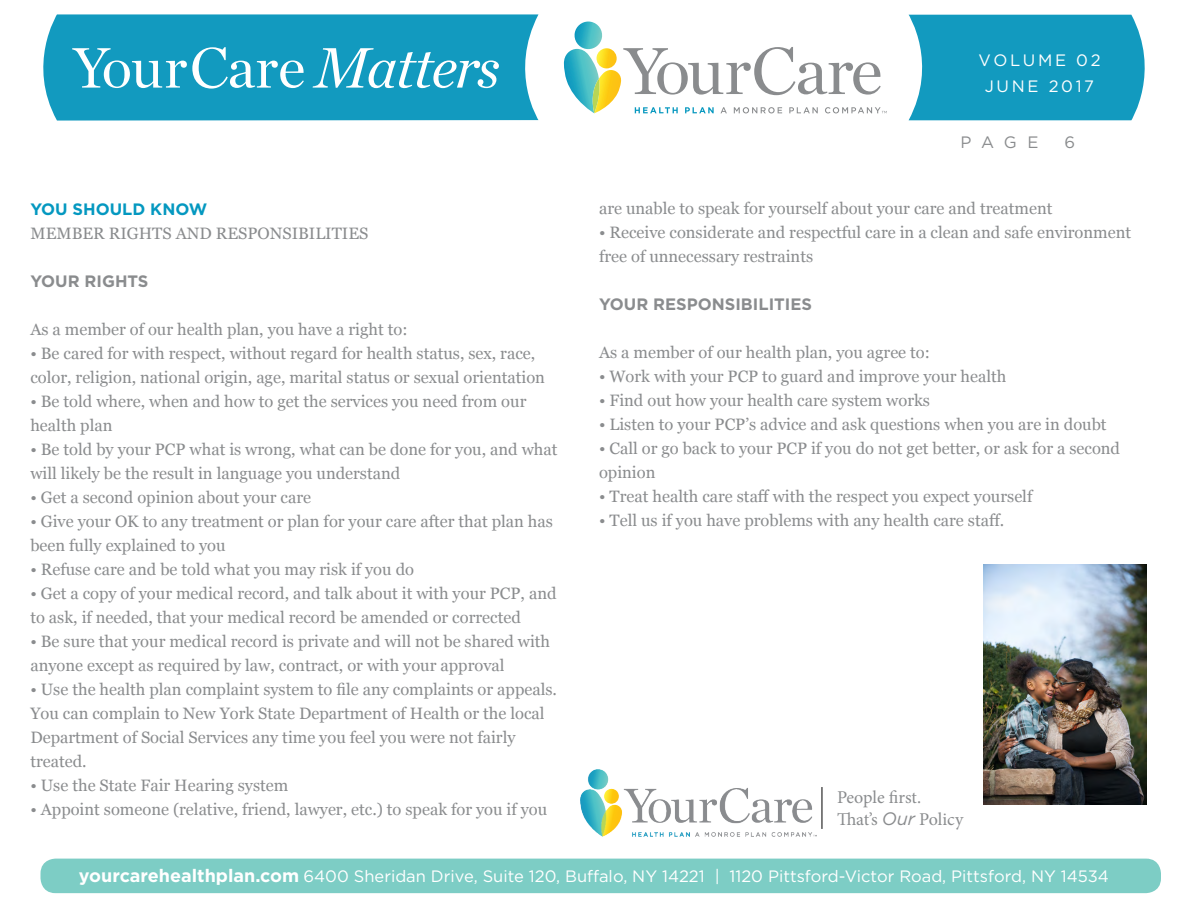
<style>
.page{position:relative;width:1188px;height:918px;background:#fff}
.page>*{position:absolute;margin:0;border:0;box-sizing:border-box;transform-origin:0 0}
.t1{font:18px/21.6px "Minion Pro";letter-spacing:-.005em;color:#8a8c8e}
.t2{font:16.5px/24px "Georgia";color:#8a8c8e}
.t3{font:16.5px "Gotham";color:#fff}
.t4{font:700 16.5px "Gotham";color:#8a8c8e}
.t5{font:16.5px/25.8px "Gotham";letter-spacing:.16em;color:#fff;text-align:center}
.t6{font:700 16.5px "Gotham";color:#0498c0}
.t7{font:16.5px "Gotham";color:#8a8c8e}
.s1{font-family:"Gotham";font-style:italic}
.s2{font-weight:700;font-size:18px}
</style>
<div class="page">
<svg style="left:43px;top:14px;width:495px;height:107px;background:#1e9fc2"></svg>
<div style="left:909px;top:15px;width:236px;height:105px;background:#129abf"></div>
<svg style="left:564px;top:22px;width:323px;height:91px"></svg>
<svg style="left:72px;top:47px;width:232px;height:42px"></svg>
<svg style="left:313px;top:48px;width:186px;height:40px"></svg>
<div style="left:40px;top:859px;width:1121px;height:34px;background:#7dcdc5;border-radius:15px"></div>
<hr style="left:822px;top:787px;width:1px;height:42px;background:#000">
<img style="left:983px;top:564px;width:163px;height:240px">
<img style="left:580px;top:769px;width:236px;height:68px">
<p class="t5" style="left:978px;top:47px;width:124px">VOLUME 02<br>JUNE 2017</p>
<p class="t6" style="left:30px;top:198px;width:178px">YOU SHOULD KNOW</p>
<p class="t2" style="left:30px;top:221px;width:340px">MEMBER RIGHTS AND RESPONSIBILITIES</p>
<p class="t4" style="left:30px;top:270px;width:120px">YOUR RIGHTS</p>
<p class="t2" style="left:30px;top:317px;width:379px">As a member of our health plan, you have a right to:</p>
<p class="t2" style="left:30px;top:341px;width:516px">• Be cared for with respect, without regard for health status, sex, race, color, religion, national origin, age, marital status or sexual orientation</p>
<p class="t2" style="left:30px;top:389px;width:498px">• Be told where, when and how to get the services you need from our health plan</p>
<p class="t2" style="left:30px;top:437px;width:529px">• Be told by your PCP what is wrong, what can be done for you, and what will likely be the result in language you understand</p>
<p class="t2" style="left:30px;top:485px;width:282px">• Get a second opinion about your care</p>
<p class="t2" style="left:30px;top:509px;width:524px">• Give your OK to any treatment or plan for your care after that plan has been fully explained to you</p>
<p class="t2" style="left:30px;top:557px;width:385px">• Refuse care and be told what you may risk if you do</p>
<p class="t2" style="left:30px;top:581px;width:528px">• Get a copy of your medical record, and talk about it with your PCP, and to ask, if needed, that your medical record be amended or corrected</p>
<p class="t2" style="left:30px;top:629px;width:521px">• Be sure that your medical record is private and will not be shared with anyone except as required by law, contract, or with your approval</p>
<p class="t2" style="left:30px;top:677px;width:528px">• Use the health plan complaint system to file any complaints or appeals.<br>You can complain to New York State Department of Health or the local Department of Social Services any time you feel you were not fairly treated.</p>
<p class="t2" style="left:30px;top:773px;width:259px">• Use the State Fair Hearing system</p>
<p class="t2" style="left:30px;top:797px;width:518px">• Appoint someone (relative, friend, lawyer, etc.) to speak for you if you</p>
<p class="t7" style="left:961px;top:132px;width:79px">PAGE</p>
<p class="t7" style="left:1065px;top:132px;width:12px">6</p>
<p class="t2" style="left:599px;top:196px;width:455px">are unable to speak for yourself about your care and treatment</p>
<p class="t2" style="left:599px;top:220px;width:534px">• Receive considerate and respectful care in a clean and safe environment free of unnecessary restraints</p>
<p class="t4" style="left:599px;top:294px;width:214px">YOUR RESPONSIBILITIES</p>
<p class="t2" style="left:599px;top:340px;width:332px">As a member of our health plan, you agree to:</p>
<p class="t2" style="left:599px;top:364px;width:409px">• Work with your PCP to guard and improve your health</p>
<p class="t2" style="left:599px;top:388px;width:333px">• Find out how your health care system works</p>
<p class="t2" style="left:599px;top:412px;width:509px">• Listen to your PCP’s advice and ask questions when you are in doubt</p>
<p class="t2" style="left:599px;top:436px;width:523px">• Call or go back to your PCP if you do not get better, or ask for a second opinion</p>
<p class="t2" style="left:599px;top:484px;width:435px">• Treat health care staff with the respect you expect yourself</p>
<p class="t2" style="left:599px;top:508px;width:407px">• Tell us if you have problems with any health care staff.</p>
<p class="t1" style="left:837px;top:787px;width:128px">People first.<br>That’s <span class="s1">Our</span> Policy</p>
<p class="t3" style="left:79px;top:865px;width:1032px"><span class="s2">yourcarehealthplan.com</span> 6400 Sheridan Drive, Suite 120, Buffalo, NY 14221 | 1120 Pittsford-Victor Road, Pittsford, NY 14534</p>
</div>
